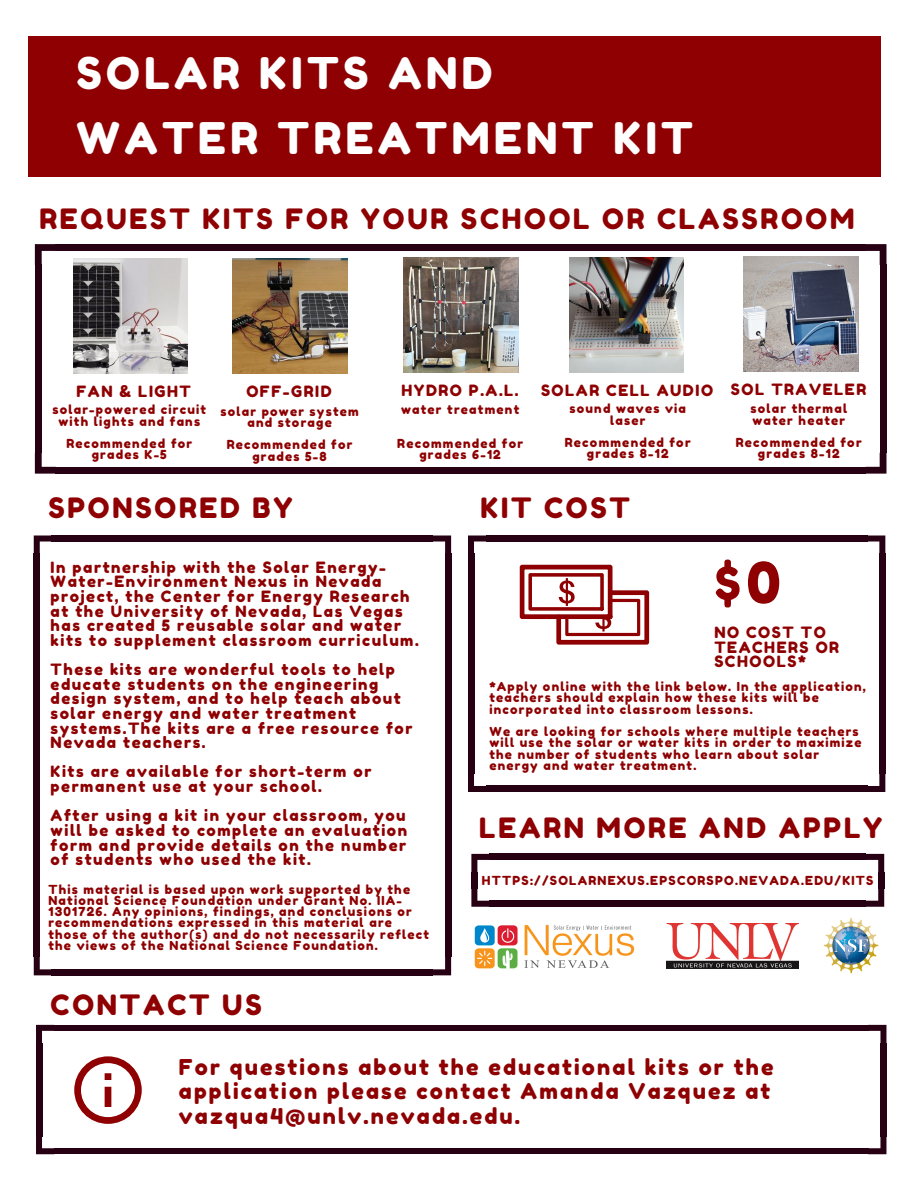
<style>
.page{position:relative;width:918px;height:1188px;background:#fff}
.page>*{position:absolute;margin:0;border:0;box-sizing:border-box;transform-origin:0 0}
.t1{font:55.95px "Fredoka One";color:#8e0002}
.t2{font:43.65px/65.2px "Fredoka One";letter-spacing:.1em;color:#fff}
.t3{font:28.05px "Fredoka One";letter-spacing:.1em;color:#8e0002}
.t4{font:21.75px/24.8px "Fredoka One";letter-spacing:.1em;color:#8e0002}
.t5{font:15.6px/14.7px "Fredoka One";letter-spacing:.1em;color:#8e0002}
.t6{font:12.45px/11.2px "Fredoka One";letter-spacing:.1em;color:#8e0002;text-align:center}
</style>
<div class="page">
<div style="left:880px;top:265px;width:6px;height:188px;background:#280013"></div>
<div style="left:35px;top:265px;width:7px;height:188px;background:#280013"></div>
<div style="left:55px;top:244px;width:811px;height:7px;background:#280013"></div>
<div style="left:55px;top:467px;width:811px;height:7px;background:#280013"></div>
<svg style="left:866px;top:244px;width:20px;height:21px"></svg>
<svg style="left:35px;top:244px;width:20px;height:21px"></svg>
<svg style="left:866px;top:453px;width:20px;height:21px"></svg>
<svg style="left:35px;top:453px;width:21px;height:21px"></svg>
<div style="left:879px;top:554px;width:6px;height:220px;background:#280013"></div>
<div style="left:468px;top:554px;width:6px;height:220px;background:#280013"></div>
<div style="left:486px;top:536px;width:381px;height:6px;background:#280013"></div>
<div style="left:486px;top:786px;width:381px;height:6px;background:#280013"></div>
<svg style="left:867px;top:536px;width:18px;height:18px"></svg>
<svg style="left:468px;top:536px;width:18px;height:18px"></svg>
<svg style="left:867px;top:774px;width:18px;height:18px"></svg>
<svg style="left:468px;top:774px;width:18px;height:18px"></svg>
<svg style="left:520px;top:565px;width:129px;height:80px"></svg>
<div style="left:878px;top:872px;width:6px;height:17px;background:#280013"></div>
<div style="left:471px;top:872px;width:6px;height:17px;background:#280013"></div>
<div style="left:489px;top:854px;width:377px;height:6px;background:#280013"></div>
<div style="left:489px;top:901px;width:377px;height:6px;background:#280013"></div>
<svg style="left:866px;top:854px;width:18px;height:18px"></svg>
<svg style="left:471px;top:854px;width:18px;height:18px"></svg>
<svg style="left:866px;top:889px;width:18px;height:18px"></svg>
<svg style="left:471px;top:888px;width:19px;height:19px"></svg>
<div style="left:445px;top:554px;width:6px;height:403px;background:#280013"></div>
<div style="left:34px;top:554px;width:6px;height:403px;background:#280013"></div>
<div style="left:52px;top:535px;width:381px;height:7px;background:#280013"></div>
<div style="left:52px;top:969px;width:381px;height:6px;background:#280013"></div>
<svg style="left:433px;top:536px;width:18px;height:18px"></svg>
<svg style="left:34px;top:536px;width:18px;height:18px"></svg>
<svg style="left:433px;top:957px;width:18px;height:18px"></svg>
<svg style="left:34px;top:957px;width:18px;height:18px"></svg>
<div style="left:880px;top:1043px;width:6px;height:93px;background:#280013"></div>
<div style="left:36px;top:1043px;width:6px;height:93px;background:#280013"></div>
<div style="left:54px;top:1025px;width:814px;height:6px;background:#280013"></div>
<div style="left:54px;top:1148px;width:814px;height:6px;background:#280013"></div>
<svg style="left:868px;top:1025px;width:18px;height:18px"></svg>
<svg style="left:36px;top:1025px;width:18px;height:18px"></svg>
<svg style="left:868px;top:1136px;width:18px;height:18px"></svg>
<svg style="left:36px;top:1136px;width:18px;height:18px"></svg>
<div style="left:28px;top:36px;width:853px;height:141px;background:#8e0002"></div>
<svg style="left:74px;top:1056px;width:68px;height:68px"></svg>
<img style="left:744px;top:257px;width:114px;height:114px">
<img style="left:233px;top:259px;width:115px;height:114px">
<img style="left:73px;top:259px;width:115px;height:114px">
<img style="left:569px;top:258px;width:115px;height:114px">
<img style="left:404px;top:258px;width:115px;height:114px">
<img style="left:823px;top:918px;width:56px;height:56px">
<img style="left:666px;top:924px;width:133px;height:45px">
<img style="left:474px;top:925px;width:161px;height:44px">
<h2 class="t2" style="left:76px;top:40px;width:618px">SOLAR KITS AND<br>WATER TREATMENT KIT</h2>
<h3 class="t3" style="left:39px;top:202px;width:817px">REQUEST KITS FOR YOUR SCHOOL OR CLASSROOM</h3>
<p class="t5" style="left:77px;top:384px;width:116px">FAN &amp; LIGHT</p>
<p class="t6" style="left:52px;top:404px;width:155px">solar-powered circuit with lights and fans</p>
<p class="t6" style="left:66px;top:438px;width:127px">Recommended for grades K-5</p>
<p class="t5" style="left:246px;top:384px;width:87px">OFF-GRID</p>
<p class="t6" style="left:220px;top:405px;width:140px">solar power system and storage</p>
<p class="t6" style="left:227px;top:439px;width:127px">Recommended for grades 5-8</p>
<h3 class="t3" style="left:48px;top:491px;width:246px">SPONSORED BY</h3>
<p class="t5" style="left:401px;top:383px;width:119px">HYDRO P.A.L.</p>
<p class="t6" style="left:401px;top:404px;width:120px">water treatment</p>
<p class="t6" style="left:397px;top:438px;width:127px">Recommended for grades 6-12</p>
<p class="t5" style="left:541px;top:383px;width:174px">SOLAR CELL AUDIO</p>
<p class="t6" style="left:570px;top:403px;width:118px">sound waves via laser</p>
<p class="t6" style="left:565px;top:437px;width:127px">Recommended for grades 8-12</p>
<h3 class="t3" style="left:480px;top:491px;width:151px">KIT COST</h3>
<p class="t5" style="left:731px;top:382px;width:137px">SOL TRAVELER</p>
<p class="t6" style="left:750px;top:403px;width:98px;text-align:left">solar thermal water heater</p>
<p class="t6" style="left:736px;top:437px;width:127px">Recommended for grades 8-12</p>
<p class="t5" style="left:51px;top:560px;width:370px">In partnership with the Solar Energy-Water-Environment Nexus in Nevada project, the Center for Energy Research at the University of Nevada, Las Vegas has created 5 reusable solar and water kits to supplement classroom curriculum.</p>
<p class="t5" style="left:51px;top:662px;width:363px">These kits are wonderful tools to help educate students on the engineering design system, and to help teach about solar energy and water treatment systems.The kits are a free resource for Nevada teachers.</p>
<p class="t5" style="left:51px;top:764px;width:322px">Kits are available for short-term or permanent use at your school.</p>
<p class="t5" style="left:51px;top:808px;width:358px;text-align:justify">After using a kit in your classroom, you will be asked to complete an evaluation form and provide details on the number of students who used the kit.</p>
<p class="t6" style="left:48px;top:884px;width:382px;text-align:left">This material is based upon work supported by the National Science Foundation under Grant No. IIA-1301726. Any opinions, findings, and conclusions or recommendations expressed in this material are those of the author(s) and do not necessarily reflect the views of the National Science Foundation.</p>
<h3 class="t3" style="left:51px;top:988px;width:213px">CONTACT US</h3>
<h1 class="t1" style="left:714px;top:548px;width:68px">$0</h1>
<p class="t5" style="left:714px;top:625px;width:126px">NO COST TO<br>TEACHERS OR<br>SCHOOLS*</p>
<p class="t6" style="left:489px;top:681px;width:378px;text-align:left">*Apply online with the link below. In the application, teachers should explain how these kits will be incorporated into classroom lessons.</p>
<p class="t6" style="left:489px;top:726px;width:374px;text-align:left">We are looking for schools where multiple teachers will use the solar or water kits in order to maximize the number of students who learn about solar energy and water treatment.</p>
<h3 class="t3" style="left:479px;top:810px;width:405px">LEARN MORE AND APPLY</h3>
<p class="t6" style="left:482px;top:875px;width:393px">HTTPS://SOLARNEXUS.EPSCORSPO.NEVADA.EDU/KITS</p>
<h3 class="t4" style="left:179px;top:1054px;width:596px">For questions about the educational kits or the application please contact Amanda Vazquez at vazqua4@unlv.nevada.edu.</h3>
</div>
